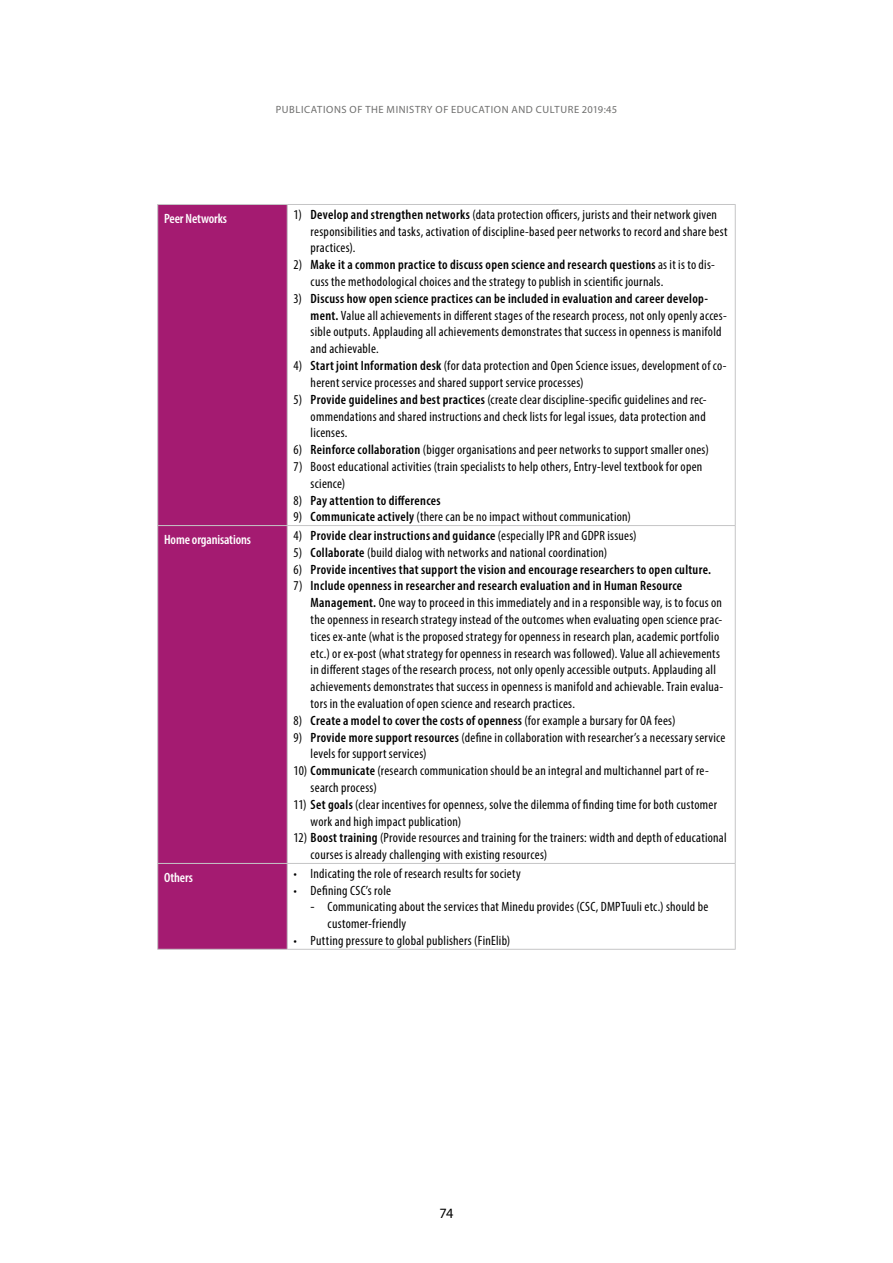
<style>
.page{position:relative;width:893px;height:1263px;background:#fff}
.page>*{position:absolute;margin:0;border:0;box-sizing:border-box;transform-origin:0 0}
.t1{font:14.25px "Myriad Pro";color:#000}
.Taulu_vas_luettelo{font:condensed 13.5px/16.8px "Myriad Pro";letter-spacing:.02em;color:#000}
.Taulu_vas_luettelo-2{font:600 condensed 13.5px "Myriad Pro";letter-spacing:.025em;color:#000}
.Taulu_sarakeotsikko{font:600 condensed 13.5px "Myriad Pro";letter-spacing:-.01em;color:#fff}
.t2{font:10.5px "Myriad Pro";letter-spacing:.055em;color:#6e6e6d}
.s1{font-weight:600}
.s2{font-weight:400}
.s3{font-weight:700;font-stretch:normal}
.s4{font-stretch:normal}
</style>
<div class="page">
<div style="left:158px;top:205px;width:129px;height:744px;background:#a41b71"></div>
<hr style="left:157px;top:204px;width:130px;height:1px;background:#c5c5c6">
<hr style="left:287px;top:204px;width:449px;height:1px;background:#c5c5c6">
<hr style="left:157px;top:525px;width:130px;height:1px;background:#c5c5c6">
<hr style="left:287px;top:525px;width:449px;height:1px;background:#c5c5c6">
<hr style="left:157px;top:863px;width:130px;height:1px;background:#c5c5c6">
<hr style="left:287px;top:863px;width:449px;height:1px;background:#c5c5c6">
<hr style="left:157px;top:205px;width:1px;height:320px;background:#c5c5c6">
<hr style="left:157px;top:526px;width:1px;height:337px;background:#c5c5c6">
<hr style="left:157px;top:864px;width:1px;height:85px;background:#c5c5c6">
<hr style="left:157px;top:949px;width:130px;height:1px;background:#c5c5c6">
<hr style="left:287px;top:205px;width:1px;height:320px;background:#c5c5c6">
<hr style="left:735px;top:205px;width:1px;height:320px;background:#c5c5c6">
<hr style="left:287px;top:526px;width:1px;height:337px;background:#c5c5c6">
<hr style="left:735px;top:526px;width:1px;height:337px;background:#c5c5c6">
<hr style="left:287px;top:864px;width:1px;height:85px;background:#c5c5c6">
<hr style="left:735px;top:864px;width:1px;height:85px;background:#c5c5c6">
<hr style="left:287px;top:949px;width:449px;height:1px;background:#c5c5c6">
<p class="t2" style="left:276px;top:103px;width:343px">PUBLICATIONS OF THE MINISTRY OF EDUCATION AND CULTURE 2019:45</p>
<p class="Taulu_sarakeotsikko" style="left:164px;top:210px;width:64px">Peer Networks</p>
<p class="Taulu_vas_luettelo" style="left:311px;top:206px;width:418px;text-indent:-17px">1) <span class="s1">Develop and strengthen networks</span> (data protection officers, jurists and their network given responsibilities and tasks, activation of discipline-based peer networks to record and share best practices).</p>
<p class="Taulu_vas_luettelo" style="left:311px;top:256px;width:406px;text-indent:-17px">2) <span class="s1">Make it a common practice to discuss open science and research questions</span> as it is to dis&shy;cuss the methodological choices and the strategy to publish in scientific journals.</p>
<p class="Taulu_vas_luettelo" style="left:311px;top:290px;width:418px;text-indent:-17px">3) <span class="s1">Discuss how open science practices can be included in evaluation and career develop&shy;ment.</span> Value all achievements in different stages of the research process, not only openly acces&shy;sible outputs. Applauding all achievements demonstrates that success in openness is manifold and achievable.</p>
<p class="Taulu_vas_luettelo" style="left:311px;top:357px;width:418px;text-indent:-17px">4) <span class="s1">Start joint Information desk</span> (for data protection and Open Science issues, development of co&shy;herent service processes and shared support service processes)</p>
<p class="Taulu_vas_luettelo" style="left:311px;top:391px;width:397px;text-align:justify;text-indent:-17px">5) <span class="s1">Provide guidelines and best practices</span> (create clear discipline-specific guidelines and rec&shy;ommendations and shared instructions and check lists for legal issues, data protection and licenses.</p>
<p class="Taulu_vas_luettelo" style="left:294px;top:441px;width:417px">6) <span class="s1">Reinforce collaboration</span> (bigger organisations and peer networks to support smaller ones)</p>
<p class="Taulu_vas_luettelo" style="left:311px;top:458px;width:393px;text-indent:-17px">7) Boost educational activities (train specialists to help others, Entry-level textbook for open science)</p>
<p class="Taulu_vas_luettelo-2" style="left:294px;top:492px;width:149px"><span class="s2">8)</span> Pay attention to differences</p>
<p class="Taulu_vas_luettelo" style="left:294px;top:508px;width:339px">9) <span class="s1">Communicate actively</span> (there can be no impact without communication)</p>
<p class="Taulu_sarakeotsikko" style="left:164px;top:531px;width:88px">Home organisations</p>
<p class="Taulu_vas_luettelo-2" style="left:294px;top:527px;width:344px"><span class="s2">4)</span> Provide clear instructions and guidance <span class="s2">(especially IPR and GDPR issues)</span></p>
<p class="Taulu_vas_luettelo" style="left:294px;top:544px;width:315px">5) <span class="s1">Collaborate</span> (build dialog with networks and national coordination)</p>
<p class="Taulu_vas_luettelo-2" style="left:294px;top:561px;width:419px"><span class="s2">6)</span> Provide incentives that support the vision and encourage researchers to open culture.</p>
<p class="Taulu_vas_luettelo" style="left:311px;top:577px;width:414px;text-indent:-17px">7) <span class="s1">Include openness in researcher and research evaluation and in Human Resource Management.</span> One way to proceed in this immediately and in a responsible way, is to focus on the openness in research strategy instead of the outcomes when evaluating open science prac&shy;tices ex-ante (what is the proposed strategy for openness in research plan, academic portfolio etc.) or ex-post (what strategy for openness in research was followed). Value all achievements in different stages of the research process, not only openly accessible outputs. Applauding all achievements demonstrates that success in openness is manifold and achievable. Train evalua&shy;tors in the evaluation of open science and research practices.</p>
<p class="Taulu_vas_luettelo-2" style="left:294px;top:712px;width:383px"><span class="s2">8)</span> Create a model to cover the costs of openness <span class="s2">(for example a bursary for OA fees)</span></p>
<p class="Taulu_vas_luettelo" style="left:311px;top:728px;width:416px;text-indent:-17px">9) <span class="s1">Provide more support resources</span> (define in collaboration with researcher’s a necessary service levels for support services)</p>
<p class="Taulu_vas_luettelo" style="left:311px;top:762px;width:400px;text-indent:-17px">10) <span class="s1">Communicate</span> (research communication should be an integral and multichannel part of re&shy;search process)</p>
<p class="Taulu_vas_luettelo" style="left:311px;top:796px;width:408px;text-indent:-17px">11) <span class="s1">Set goals</span> (clear incentives for openness, solve the dilemma of finding time for both customer work and high impact publication)</p>
<p class="Taulu_vas_luettelo" style="left:311px;top:829px;width:418px;text-indent:-17px">12) <span class="s1">Boost training</span> (Provide resources and training for the trainers: width and depth of educational courses is already challenging with existing resources)</p>
<p class="Taulu_sarakeotsikko" style="left:164px;top:869px;width:30px">Others</p>
<p class="Taulu_vas_luettelo" style="left:294px;top:865px;width:229px"><span class="s3">·</span> Indicating the role of research results for society</p>
<p class="Taulu_vas_luettelo" style="left:294px;top:881px;width:99px"><span class="s3">·</span> Defining CSC’s role</p>
<p class="Taulu_vas_luettelo" style="left:328px;top:898px;width:382px;text-indent:-17px"><span class="s4">-</span> Communicating about the services that Minedu provides (CSC, DMPTuuli etc.) should be customer-friendly</p>
<p class="Taulu_vas_luettelo" style="left:294px;top:932px;width:218px"><span class="s3">·</span> Putting pressure to global publishers (FinElib)</p>
<p class="t1" style="left:440px;top:1204px;width:15px">74</p>
</div>
